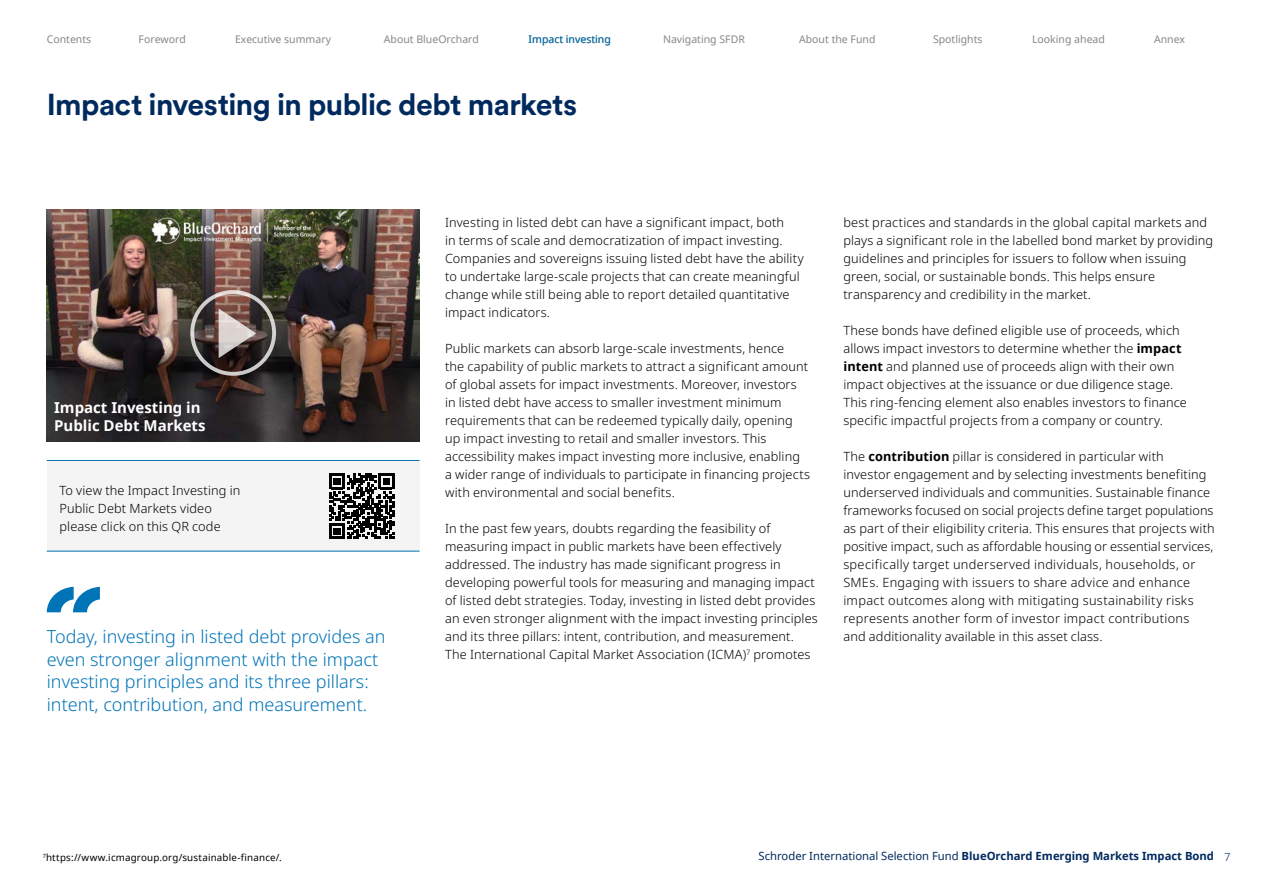
<style>
.page{position:relative;width:1263px;height:893px;background:#fff}
.page>*{position:absolute;margin:0;border:0;box-sizing:border-box;transform-origin:0 0}
.t1{font:700 30px "Schroders Circular";letter-spacing:-.02em;color:#002a5e}
.t2{font:300 18px/22.5px "Noto Sans";color:#0074b7}
.t3{font:700 15px/18px "Noto Sans";color:#fff}
.t4{font:300 12.75px/18px "Noto Sans";letter-spacing:.01em;color:#000}
.t5{font:700 11.25px "Noto Sans";color:#002a5e}
.t6{font:10.5px "Noto Sans";color:#878787}
.t7{font:10.5px "Noto Sans";color:#0074b7}
.t8{font:9.75px "Noto Sans";letter-spacing:.02em;color:#000}
.s1{font-weight:700}
.s2{font-weight:400}
.s3{font-weight:300}
</style>
<div class="page">
<div style="left:47px;top:461px;width:373px;height:91px;background:#f4f4f4"></div>
<img style="left:47px;top:209px;width:373px;height:232px">
<svg style="left:219px;top:308px;width:37px;height:50px;background:#918380"></svg>
<div style="left:190px;top:290px;width:86px;height:86px;border:4px solid #fff;border-radius:50%"></div>
<svg style="left:47px;top:587px;width:53px;height:25px"></svg>
<svg style="left:329px;top:474px;width:65px;height:65px"></svg>
<hr style="left:47px;top:460px;width:373px;height:1px;background:#0074b7">
<hr style="left:47px;top:551px;width:373px;height:1px;background:#0074b7">
<p class="t6" style="left:47px;top:32px;width:46px">Contents</p>
<p class="t6" style="left:139px;top:32px;width:49px">Foreword</p>
<p class="t6" style="left:235px;top:32px;width:97px">Executive summary</p>
<p class="t6" style="left:384px;top:32px;width:97px">About BlueOrchard</p>
<p class="t7" style="left:529px;top:32px;width:84px">Impact investing</p>
<p class="t6" style="left:663px;top:32px;width:83px">Navigating SFDR</p>
<p class="t6" style="left:799px;top:32px;width:78px">About the Fund</p>
<p class="t6" style="left:933px;top:32px;width:51px">Spotlights</p>
<p class="t6" style="left:1032px;top:32px;width:74px">Looking ahead</p>
<p class="t6" style="left:1154px;top:32px;width:33px">Annex</p>
<h1 class="t1" style="left:47px;top:84px;width:532px">Impact investing in public debt markets</h1>
<p class="t4" style="left:445px;top:213px;width:360px">Investing in listed debt can have a significant impact, both<br>in terms of scale and democratization of impact investing.<br>Companies and sovereigns issuing listed debt have the ability to undertake large-scale projects that can create meaningful change while still being able to report detailed quantitative impact indicators.</p>
<p class="t4" style="left:445px;top:339px;width:366px">Public markets can absorb large-scale investments, hence<br>the capability of public markets to attract a significant amount of global assets for impact investments. Moreover, investors in listed debt have access to smaller investment minimum requirements that can be redeemed typically daily, opening up impact investing to retail and smaller investors. This accessibility makes impact investing more inclusive, enabling a wider range of individuals to participate in financing projects with environmental and social benefits.</p>
<p class="t4" style="left:445px;top:520px;width:374px">In the past few years, doubts regarding the feasibility of measuring impact in public markets have been effectively addressed. The industry has made significant progress in developing powerful tools for measuring and managing impact of listed debt strategies. Today, investing in listed debt provides an even stronger alignment with the impact investing principles and its three pillars: intent, contribution, and measurement.<br>The International Capital Market Association (ICMA)<sup>7</sup> promotes</p>
<p class="t4" style="left:843px;top:213px;width:371px">best practices and standards in the global capital markets and plays a significant role in the labelled bond market by providing guidelines and principles for issuers to follow when issuing green, social, or sustainable bonds. This helps ensure transparency and credibility in the market.</p>
<p class="t4" style="left:843px;top:321px;width:345px">These bonds have defined eligible use of proceeds, which allows impact investors to determine whether the <span class="s1">impact intent</span> and planned use of proceeds align with their own impact objectives at the issuance or due diligence stage.<br>This ring-fencing element also enables investors to finance specific impactful projects from a company or country.</p>
<p class="t4" style="left:843px;top:448px;width:373px">The <span class="s1">contribution</span> pillar is considered in particular with<br>investor engagement and by selecting investments benefiting underserved individuals and communities. Sustainable finance frameworks focused on social projects define target populations as part of their eligibility criteria. This ensures that projects with positive impact, such as affordable housing or essential services, specifically target underserved individuals, households, or SMEs. Engaging with issuers to share advice and enhance impact outcomes along with mitigating sustainability risks represents another form of investor impact contributions</p>
<p class="t3" style="left:54px;top:398px;width:153px">Impact Investing in<br>Public Debt Markets</p>
<p class="t4" style="left:60px;top:482px;width:182px">To view the Impact Investing in<br>Public Debt Markets video please click on this QR code</p>
<h2 class="t2" style="left:47px;top:626px;width:340px">Today, investing in listed debt provides an</h2>
<p class="t4" style="left:843px;top:628px;width:261px">and additionality available in this asset class.</p>
<h2 class="t2" style="left:47px;top:648px;width:333px">even stronger alignment with the impact investing principles and its three pillars: intent, contribution, and measurement.</h2>
<p class="t8" style="left:43px;top:851px;width:240px"><sup>7</sup>https://www.icmagroup.org/sustainable-finance/.</p>
<p class="t5" style="left:758px;top:848px;width:473px"><span class="s2">Schroder International Selection Fund</span> BlueOrchard Emerging Markets Impact Bond <span class="s3">7</span></p>
</div>
